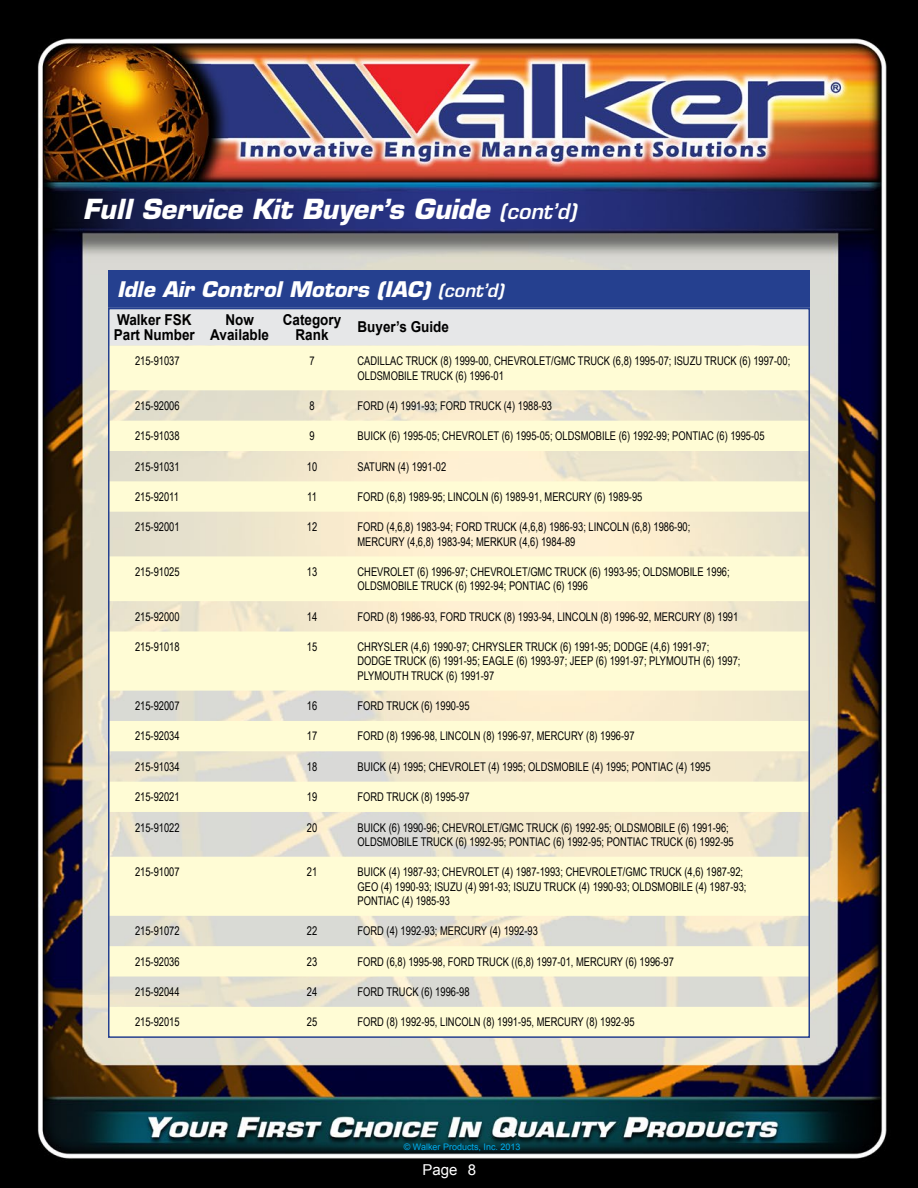
<style>
.page{position:relative;width:918px;height:1188px;background:#fff}
.page>*{position:absolute;margin:0;border:0;box-sizing:border-box;transform-origin:0 0}
.t1{font:italic 700 27px "Eurostile";color:#fff}
.t2{font:italic 700 21px "Eurostile";color:#fff}
.t3{font:700 15px/15px "Arial";color:#000;text-align:center;scale:.9 1}
.t4{font:15px "Arial";color:#fff}
.t5{font:12px/14.4px "Arial Narrow";color:#000;scale:.95 1}
.t6{font:9px "Arial";color:#00aeef}
.s1{font-weight:600;font-size:21px}
.s2{font-weight:600;font-size:18px}
</style>
<div class="page">
<img style="left:0;top:0;width:918px;height:1188px">
<div style="left:108px;top:270px;width:702px;height:38px;background:#25408f"></div>
<div style="left:111px;top:311px;width:696px;height:35px;background:#e6e7e8"></div>
<svg style="left:111px;top:346px;width:696px;height:689px;background:#f6f1d2"></svg>
<h1 class="t1" style="left:83px;top:192px;width:495px">Full Service Kit Buyer’s Guide <span class="s1">(cont’d)</span></h1>
<h2 class="t2" style="left:117px;top:277px;width:388px">Idle Air Control Motors (IAC) <span class="s2">(cont’d)</span></h2>
<p class="t3" style="left:114px;top:312px;width:92px;text-align:left">Walker FSK<br>Part Number</p>
<p class="t3" style="left:210px;top:312px;width:67px">Now<br>Available</p>
<p class="t3" style="left:283px;top:312px;width:67px">Category<br>Rank</p>
<p class="t3" style="left:358px;top:320px;width:103px">Buyer’s Guide</p>
<p class="t5" style="left:135px;top:353px;width:49px">215-91037</p>
<p class="t5" style="left:309px;top:353px;width:7px">7</p>
<p class="t5" style="left:358px;top:353px;width:457px">CADILLAC TRUCK (8) 1999-00, CHEVROLET/GMC TRUCK (6,8) 1995-07; ISUZU TRUCK (6) 1997-00;<br>OLDSMOBILE TRUCK (6) 1996-01</p>
<p class="t5" style="left:135px;top:398px;width:49px">215-92006</p>
<p class="t5" style="left:309px;top:398px;width:7px">8</p>
<p class="t5" style="left:358px;top:398px;width:206px">FORD (4) 1991-93; FORD TRUCK (4) 1988-93</p>
<p class="t5" style="left:135px;top:428px;width:49px">215-91038</p>
<p class="t5" style="left:309px;top:428px;width:7px">9</p>
<p class="t5" style="left:358px;top:428px;width:430px">BUICK (6) 1995-05; CHEVROLET (6) 1995-05; OLDSMOBILE (6) 1992-99; PONTIAC (6) 1995-05</p>
<p class="t5" style="left:135px;top:459px;width:49px">215-91031</p>
<p class="t5" style="left:307px;top:459px;width:12px">10</p>
<p class="t5" style="left:358px;top:459px;width:95px">SATURN (4) 1991-02</p>
<p class="t5" style="left:135px;top:489px;width:48px">215-92011</p>
<p class="t5" style="left:307px;top:489px;width:12px">11</p>
<p class="t5" style="left:358px;top:489px;width:301px">FORD (6,8) 1989-95; LINCOLN (6) 1989-91, MERCURY (6) 1989-95</p>
<p class="t5" style="left:135px;top:519px;width:49px">215-92001</p>
<p class="t5" style="left:307px;top:519px;width:12px">12</p>
<p class="t5" style="left:358px;top:519px;width:352px">FORD (4,6,8) 1983-94; FORD TRUCK (4,6,8) 1986-93; LINCOLN (6,8) 1986-90;<br>MERCURY (4,6,8) 1983-94; MERKUR (4,6) 1984-89</p>
<p class="t5" style="left:135px;top:564px;width:49px">215-91025</p>
<p class="t5" style="left:307px;top:564px;width:12px">13</p>
<p class="t5" style="left:358px;top:564px;width:393px">CHEVROLET (6) 1996-97; CHEVROLET/GMC TRUCK (6) 1993-95; OLDSMOBILE 1996;<br>OLDSMOBILE TRUCK (6) 1992-94; PONTIAC (6) 1996</p>
<p class="t5" style="left:135px;top:609px;width:49px">215-92000</p>
<p class="t5" style="left:307px;top:609px;width:12px">14</p>
<p class="t5" style="left:358px;top:609px;width:402px">FORD (8) 1986-93, FORD TRUCK (8) 1993-94, LINCOLN (8) 1996-92, MERCURY (8) 1991</p>
<p class="t5" style="left:135px;top:639px;width:49px">215-91018</p>
<p class="t5" style="left:307px;top:639px;width:12px">15</p>
<p class="t5" style="left:358px;top:639px;width:405px">CHRYSLER (4,6) 1990-97; CHRYSLER TRUCK (6) 1991-95; DODGE (4,6) 1991-97;<br>DODGE TRUCK (6) 1991-95; EAGLE (6) 1993-97; JEEP (6) 1991-97; PLYMOUTH (6) 1997;<br>PLYMOUTH TRUCK (6) 1991-97</p>
<p class="t5" style="left:135px;top:698px;width:49px">215-92007</p>
<p class="t5" style="left:307px;top:698px;width:12px">16</p>
<p class="t5" style="left:358px;top:698px;width:119px">FORD TRUCK (6) 1990-95</p>
<p class="t5" style="left:135px;top:729px;width:49px">215-92034</p>
<p class="t5" style="left:307px;top:729px;width:12px">17</p>
<p class="t5" style="left:358px;top:729px;width:293px">FORD (8) 1996-98, LINCOLN (8) 1996-97, MERCURY (8) 1996-97</p>
<p class="t5" style="left:135px;top:759px;width:49px">215-91034</p>
<p class="t5" style="left:307px;top:759px;width:12px">18</p>
<p class="t5" style="left:358px;top:759px;width:373px">BUICK (4) 1995; CHEVROLET (4) 1995; OLDSMOBILE (4) 1995; PONTIAC (4) 1995</p>
<p class="t5" style="left:135px;top:789px;width:49px">215-92021</p>
<p class="t5" style="left:307px;top:789px;width:12px">19</p>
<p class="t5" style="left:358px;top:789px;width:119px">FORD TRUCK (8) 1995-97</p>
<p class="t5" style="left:135px;top:820px;width:49px">215-91022</p>
<p class="t5" style="left:307px;top:820px;width:12px">20</p>
<p class="t5" style="left:358px;top:820px;width:398px">BUICK (6) 1990-96; CHEVROLET/GMC TRUCK (6) 1992-95; OLDSMOBILE (6) 1991-96;<br>OLDSMOBILE TRUCK (6) 1992-95; PONTIAC (6) 1992-95; PONTIAC TRUCK (6) 1992-95</p>
<p class="t5" style="left:135px;top:864px;width:49px">215-91007</p>
<p class="t5" style="left:307px;top:864px;width:12px">21</p>
<p class="t5" style="left:358px;top:864px;width:411px">BUICK (4) 1987-93; CHEVROLET (4) 1987-1993; CHEVROLET/GMC TRUCK (4,6) 1987-92;<br>GEO (4) 1990-93; ISUZU (4) 991-93; ISUZU TRUCK (4) 1990-93; OLDSMOBILE (4) 1987-93;<br>PONTIAC (4) 1985-93</p>
<p class="t5" style="left:135px;top:924px;width:49px">215-91072</p>
<p class="t5" style="left:307px;top:924px;width:12px">22</p>
<p class="t5" style="left:358px;top:924px;width:191px">FORD (4) 1992-93; MERCURY (4) 1992-93</p>
<p class="t5" style="left:135px;top:954px;width:49px">215-92036</p>
<p class="t5" style="left:307px;top:954px;width:12px">23</p>
<p class="t5" style="left:358px;top:954px;width:335px">FORD (6,8) 1995-98, FORD TRUCK ((6,8) 1997-01, MERCURY (6) 1996-97</p>
<p class="t5" style="left:135px;top:984px;width:49px">215-92044</p>
<p class="t5" style="left:307px;top:984px;width:12px">24</p>
<p class="t5" style="left:358px;top:984px;width:119px">FORD TRUCK (6) 1996-98</p>
<p class="t5" style="left:135px;top:1015px;width:49px">215-92015</p>
<p class="t5" style="left:307px;top:1015px;width:12px">25</p>
<p class="t5" style="left:358px;top:1015px;width:293px">FORD (8) 1992-95, LINCOLN (8) 1991-95, MERCURY (8) 1992-95</p>
<p class="t6" style="left:404px;top:1141px;width:118px">© Walker Products, Inc. 2013</p>
<p class="t4" style="left:422px;top:1160px;width:55px">Page 8</p>
</div>
